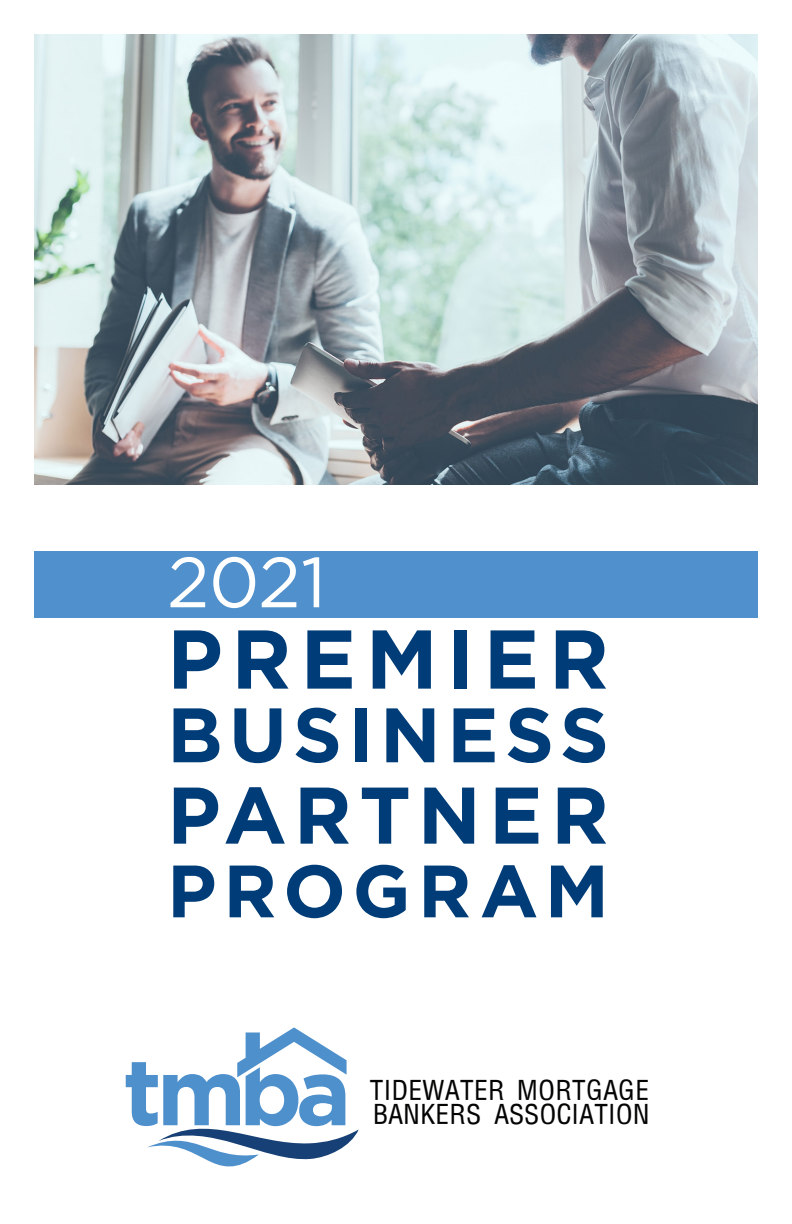
<style>
.page{position:relative;width:792px;height:1224px;background:#fff}
.page>*{position:absolute;margin:0;border:0;box-sizing:border-box;transform-origin:0 0}
.t1{font:700 83.2px "Gotham";letter-spacing:.11em;color:#003d78}
.t2{font:700 80px "Gotham";letter-spacing:.09em;color:#003d78}
.t3{font:700 77px "Gotham";letter-spacing:.08em;color:#003d78}
.t4{font:700 74px "Gotham";letter-spacing:.09em;color:#003d78}
.t5{font:70.8px "Gotham";color:#fff}
.t6{font:100 condensed 30.6px/24.4px "Helvetica";color:#040503}
</style>
<div class="page">
<div style="left:34px;top:552px;width:724px;height:66px;background:#5090cc"></div>
<img style="left:34px;top:34px;width:724px;height:451px">
<svg style="left:126px;top:1027px;width:233px;height:139px"></svg>
<p class="t5" style="left:167px;top:543px;width:161px">2021</p>
<p class="t1" style="left:167px;top:611px;width:443px">PREMIER</p>
<p class="t3" style="left:167px;top:691px;width:443px">BUSINESS</p>
<p class="t2" style="left:167px;top:769px;width:443px">PARTNER</p>
<p class="t4" style="left:167px;top:848px;width:443px">PROGRAM</p>
<p class="t6" style="left:370px;top:1080px;width:281px">TIDEWATER MORTGAGE<br>BANKERS ASSOCIATION</p>
</div>
